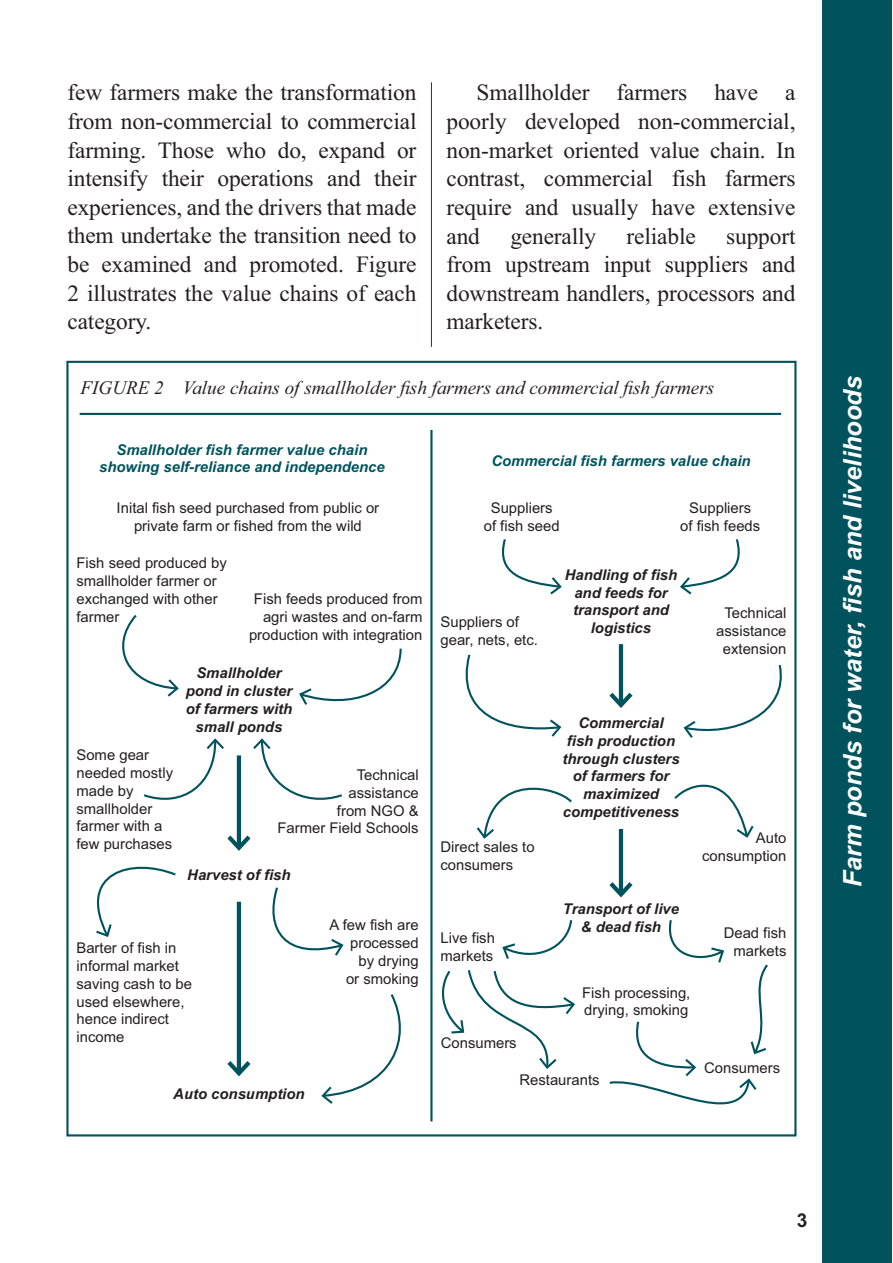
<style>
.page{position:relative;width:893px;height:1263px;background:#fff}
.page>*{position:absolute;margin:0;border:0;box-sizing:border-box;transform-origin:0 0}
.t1{font:italic 700 25.5px "Arial";color:#fff}
.t2{font:23.4px/28.7px "Times New Roman";letter-spacing:-.005em;color:#231f20;text-align:justify}
.t3{font:italic 19.05px "Times New Roman";color:#231f20}
.t4{font:700 19.05px "Arial";color:#231f20}
.t5{font:14.85px/17.9px "Arial";color:#231f20}
.t6{font:italic 700 14.85px/17.9px "Arial";color:#231f20;text-align:center}
.t7{font:italic 700 14.85px/17.9px "Arial";color:#00535d;text-align:center}
</style>
<div class="page">
<hr style="left:80px;top:413px;width:701px;height:2px;background:#00535d">
<hr style="left:430px;top:430px;width:2px;height:691px;background:#00535d">
<svg style="left:122px;top:615px;width:57px;height:82px"></svg>
<svg style="left:299px;top:648px;width:103px;height:57px"></svg>
<svg style="left:253px;top:738px;width:89px;height:62px"></svg>
<svg style="left:96px;top:866px;width:80px;height:71px"></svg>
<svg style="left:272px;top:887px;width:72px;height:69px"></svg>
<svg style="left:321px;top:994px;width:80px;height:110px"></svg>
<hr style="left:237px;top:755px;width:4px;height:93px;background:#00535d">
<svg style="left:227px;top:831px;width:24px;height:20px"></svg>
<hr style="left:237px;top:902px;width:4px;height:171px;background:#00535d">
<svg style="left:227px;top:1056px;width:24px;height:21px"></svg>
<svg style="left:502px;top:539px;width:60px;height:56px"></svg>
<svg style="left:680px;top:539px;width:60px;height:56px"></svg>
<hr style="left:619px;top:644px;width:4px;height:61px;background:#00535d">
<svg style="left:609px;top:688px;width:24px;height:20px"></svg>
<hr style="left:619px;top:829px;width:4px;height:65px;background:#00535d">
<svg style="left:609px;top:878px;width:24px;height:20px"></svg>
<svg style="left:465px;top:654px;width:97px;height:83px"></svg>
<svg style="left:683px;top:665px;width:99px;height:73px"></svg>
<svg style="left:476px;top:787px;width:96px;height:52px"></svg>
<svg style="left:674px;top:784px;width:80px;height:54px"></svg>
<svg style="left:609px;top:920px;width:159px;height:185px"></svg>
<svg style="left:442px;top:920px;width:133px;height:149px"></svg>
<svg style="left:144px;top:738px;width:80px;height:62px"></svg>
<div style="left:822px;top:0;width:69px;height:1263px;background:#00535d"></div>
<hr style="left:431px;top:82px;width:1px;height:265px;background:#00535d">
<p class="t2" style="left:67px;top:80px;width:350px">few farmers make the transformation from non-commercial to commercial farming. Those who do, expand or intensify their operations and their experiences, and the drivers that made them undertake the transition need to be examined and promoted. Figure 2 illustrates the value chains of each category.</p>
<h2 class="t2" style="left:446px;top:80px;width:350px;text-indent:30px">Smallholder farmers have a poorly developed non-commercial, non-market oriented value chain. In contrast, commercial fish farmers require and usually have extensive and</h2>
<h2 class="t2" style="left:510px;top:224px;width:87px">generally</h2>
<h2 class="t2" style="left:626px;top:224px;width:71px">reliable</h2>
<h2 class="t2" style="left:446px;top:224px;width:350px;text-indent:280px">support from upstream input suppliers and downstream handlers, processors and marketers.</h2>
<p class="t3" style="left:81px;top:381px;width:635px">FIGURE 2 Value chains of smallholder fish farmers and commercial fish farmers</p>
<p class="t7" style="left:99px;top:442px;width:287px">Smallholder fish farmer value chain showing self-reliance and independence</p>
<p class="t7" style="left:491px;top:453px;width:261px">Commercial fish farmers value chain</p>
<p class="t5" style="left:117px;top:500px;width:264px;text-align:center">Inital fish seed purchased from public or private farm or fished from the wild</p>
<p class="t5" style="left:76px;top:556px;width:152px">Fish seed produced by smallholder farmer or exchanged with other farmer</p>
<p class="t5" style="left:483px;top:500px;width:77px;text-align:center">Suppliers of fish seed</p>
<p class="t5" style="left:680px;top:500px;width:82px;text-align:center">Suppliers<br>of fish feeds</p>
<p class="t6" style="left:565px;top:567px;width:114px">Handling of fish and feeds for transport and logistics</p>
<p class="t5" style="left:249px;top:592px;width:175px;text-align:right">Fish feeds produced from agri wastes and on-farm production with integration</p>
<p class="t5" style="left:440px;top:615px;width:99px">Suppliers of gear, nets, etc.</p>
<p class="t5" style="left:716px;top:605px;width:72px;text-align:center">Technical assistance extension</p>
<p class="t5" style="left:76px;top:747px;width:98px">Some gear needed mostly made by smallholder farmer with a few purchases</p>
<p class="t6" style="left:186px;top:666px;width:108px">Smallholder pond in cluster of farmers with small ponds</p>
<p class="t5" style="left:277px;top:767px;width:143px;text-align:right">Technical<br>assistance<br>from NGO &amp;<br>Farmer Field Schools</p>
<p class="t6" style="left:187px;top:868px;width:105px">Harvest of fish</p>
<p class="t5" style="left:76px;top:940px;width:117px">Barter of fish in informal market saving cash to be used elsewhere, hence indirect income</p>
<p class="t6" style="left:173px;top:1086px;width:133px">Auto consumption</p>
<p class="t5" style="left:329px;top:917px;width:91px;text-align:right">A few fish are processed<br>by drying<br>or smoking</p>
<p class="t6" style="left:562px;top:715px;width:119px">Commercial<br>fish production through clusters of farmers for maximized competitiveness</p>
<p class="t5" style="left:440px;top:840px;width:96px">Direct sales to consumers</p>
<p class="t5" style="left:702px;top:830px;width:86px;text-align:right">Auto consumption</p>
<p class="t6" style="left:563px;top:901px;width:118px">Transport of live &amp; dead fish</p>
<p class="t5" style="left:440px;top:930px;width:56px">Live fish markets</p>
<p class="t5" style="left:723px;top:925px;width:64px;text-align:right">Dead fish markets</p>
<p class="t5" style="left:441px;top:1036px;width:77px">Consumers</p>
<p class="t5" style="left:582px;top:985px;width:110px">Fish processing, drying, smoking</p>
<p class="t5" style="left:519px;top:1073px;width:82px">Restaurants</p>
<p class="t5" style="left:704px;top:1060px;width:77px">Consumers</p>
<h1 class="t1" style="left:843px;top:887px;width:512px;rotate:-90deg">Farm ponds for water, fish and livelihoods</h1>
<p class="t4" style="left:796px;top:1213px;width:12px">3</p>
</div>
